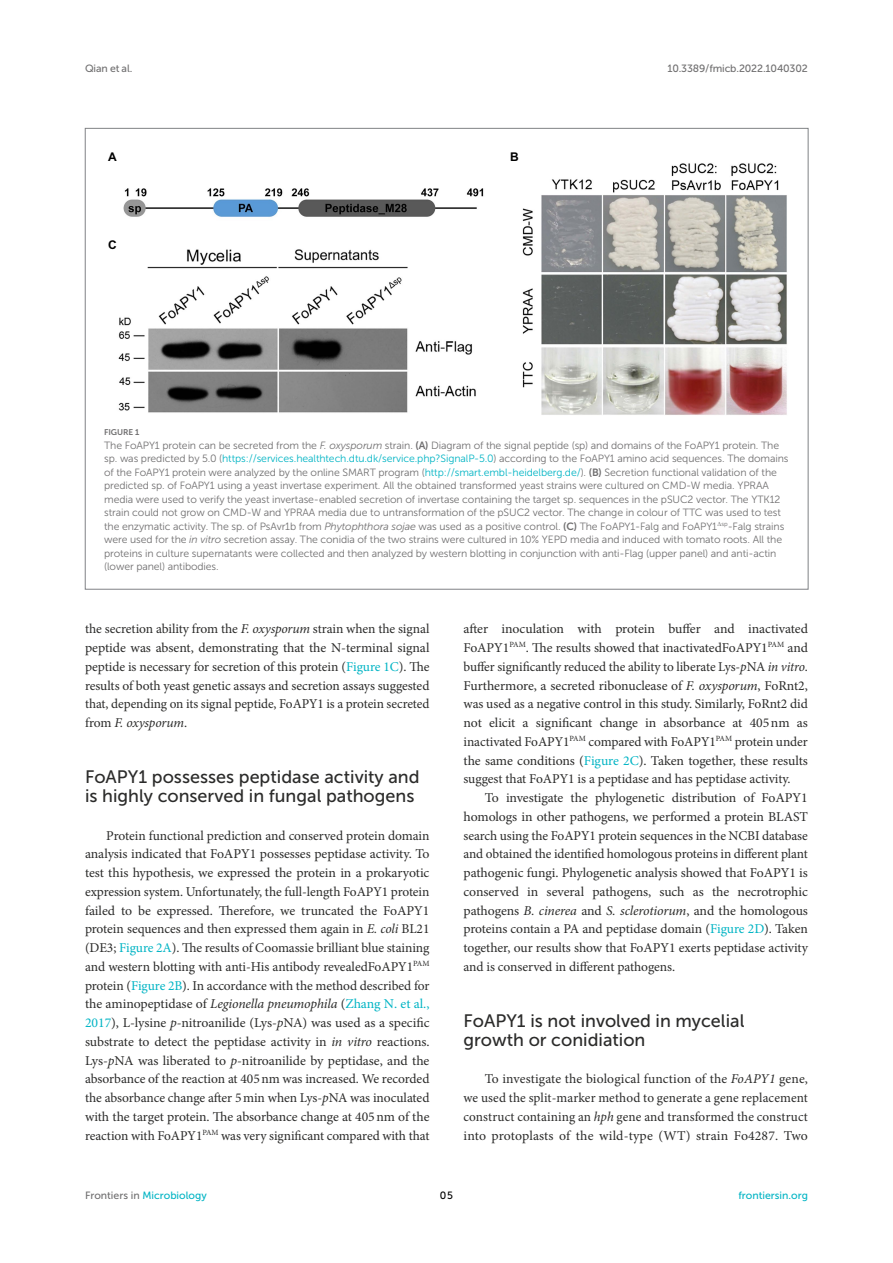
<style>
.page{position:relative;width:893px;height:1263px;background:#fff}
.page>*{position:absolute;margin:0;border:0;box-sizing:border-box;transform-origin:0 0}
.HEAD_2{font:18px/18.8px "Museo Sans 500";color:#2b2b2a}
.TEXT_FLUSH{font:13.5px/18.8px "Minion Pro";color:#2b2b2a;text-align:justify}
.TEXT{font:13.5px/18.8px "Minion Pro";letter-spacing:-.005em;color:#2b2b2a;text-align:justify}
.t1{font:700 12px "Arial";color:#000}
.FIG_LEG{font:10.5px/13.5px "Museo Sans 300";letter-spacing:-.01em;color:#706f70}
.t2{font:10.5px "Museo Sans 500";color:#00b4c4}
.t3{font:10.5px "Museo Sans 500";letter-spacing:-.015em;color:#706f70}
.t4{font:10.5px "Museo Sans 500";color:#000}
.FIG_HD{font:8.25px "Museo Sans 700";letter-spacing:-.01em;color:#706f70}
.s1{font-style:italic}
.s2{font-family:"Museo Sans 700"}
.s3{color:#00b4c4}
.s4{color:#706f70}
</style>
<div class="page">
<img style="left:118px;top:163px;width:669px;height:252px">
<p class="t3" style="left:85px;top:63px;width:49px">Qian et al.</p>
<p class="t3" style="left:667px;top:63px;width:142px">10.3389/fmicb.2022.1040302</p>
<p class="t1" style="left:108px;top:148px;width:10px">A</p>
<p class="t1" style="left:510px;top:148px;width:10px">B</p>
<p class="t1" style="left:108px;top:236px;width:10px">C</p>
<p class="FIG_HD" style="left:104px;top:428px;width:37px">FIGURE 1</p>
<p class="FIG_LEG" style="left:104px;top:438px;width:686px">The FoAPY1 protein can be secreted from the <span class="s1">F. oxysporum</span> strain. <span class="s2">(A)</span> Diagram of the signal peptide (sp) and domains of the FoAPY1 protein. The sp. was predicted by 5.0 (<span class="s3">https://services.healthtech.dtu.dk/service.php?SignalP-5.0</span>) according to the FoAPY1 amino acid sequences. The domains of the FoAPY1 protein were analyzed by the online SMART program (<span class="s3">http://smart.embl-heidelberg.de/</span>). <span class="s2">(B)</span> Secretion functional validation of the predicted sp. of FoAPY1 using a yeast invertase experiment. All the obtained transformed yeast strains were cultured on CMD-W media. YPRAA media were used to verify the yeast invertase-enabled secretion of invertase containing the target sp. sequences in the pSUC2 vector. The YTK12 strain could not grow on CMD-W and YPRAA media due to untransformation of the pSUC2 vector. The change in colour of TTC was used to test the enzymatic activity. The sp. of PsAvr1b from <span class="s1">Phytophthora sojae</span> was used as a positive control. <span class="s2">(C)</span> The FoAPY1-Falg and FoAPY1<sup>∆</sup><sup>sp</sup>-Falg strains were used for the <span class="s1">in vitro</span> secretion assay. The conidia of the two strains were cultured in 10% YEPD media and induced with tomato roots. All the proteins in culture supernatants were collected and then analyzed by western blotting in conjunction with anti-Flag (upper panel) and anti-actin (lower panel) antibodies.</p>
<p class="TEXT" style="left:85px;top:620px;width:346px">the secretion ability from the <span class="s1">F. oxysporum</span> strain when the signal peptide was absent, demonstrating that the N-terminal signal peptide is necessary for secretion of this protein (<span class="s3">Figure 1C</span>). The results of both yeast genetic assays and secretion assays suggested that, depending on its signal peptide, FoAPY1 is a protein secreted from <span class="s1">F. oxysporum</span>.</p>
<p class="HEAD_2" style="left:85px;top:768px;width:336px">FoAPY1 possesses peptidase activity and is highly conserved in fungal pathogens</p>
<p class="TEXT_FLUSH" style="left:85px;top:826px;width:346px;text-indent:21px">Protein functional prediction and conserved protein domain analysis indicated that FoAPY1 possesses peptidase activity. To test this hypothesis, we expressed the protein in a prokaryotic expression system. Unfortunately, the full-length FoAPY1 protein failed to be expressed. Therefore, we truncated the FoAPY1 protein sequences and then expressed them again in <span class="s1">E. coli</span> BL21 (DE3; <span class="s3">Figure 2A</span>). The results of Coomassie brilliant blue staining and western blotting with anti-His antibody revealedFoAPY1<sup>PAM </sup>protein (<span class="s3">Figure 2B</span>). In accordance with the method described for the aminopeptidase of <span class="s1">Legionella pneumophila</span> (<span class="s3">Zhang N. et al., 2017</span>), L-lysine <span class="s1">p</span>-nitroanilide (Lys-<span class="s1">p</span>NA) was used as a specific substrate to detect the peptidase activity in <span class="s1">in vitro</span> reactions.<br>Lys-<span class="s1">p</span>NA was liberated to <span class="s1">p</span>-nitroanilide by peptidase, and the absorbance of the reaction at 405nm was increased. We recorded the absorbance change after 5min when Lys-<span class="s1">p</span>NA was inoculated with the target protein. The absorbance change at 405nm of the reaction with FoAPY1<sup>PAM</sup> was very significant compared with that</p>
<p class="TEXT_FLUSH" style="left:463px;top:620px;width:346px">after inoculation with protein buffer and inactivated FoAPY1<sup>PAM</sup>. The results showed that inactivatedFoAPY1<sup>PAM</sup> and buffer significantly reduced the ability to liberate Lys-<span class="s1">p</span>NA <span class="s1">in vitro</span>.<br>Furthermore, a secreted ribonuclease of <span class="s1">F. oxysporum</span>, FoRnt2, was used as a negative control in this study. Similarly, FoRnt2 did not elicit a significant change in absorbance at 405nm as inactivated FoAPY1<sup>PAM</sup> compared with FoAPY1<sup>PAM</sup> protein under the same conditions (<span class="s3">Figure 2C</span>). Taken together, these results suggest that FoAPY1 is a peptidase and has peptidase activity.</p>
<p class="TEXT" style="left:463px;top:788px;width:346px;text-indent:21px">To investigate the phylogenetic distribution of FoAPY1 homologs in other pathogens, we performed a protein BLAST search using the FoAPY1 protein sequences in the NCBI database and obtained the identified homologous proteins in different plant pathogenic fungi. Phylogenetic analysis showed that FoAPY1 is conserved in several pathogens, such as the necrotrophic pathogens <span class="s1">B. cinerea</span> and <span class="s1">S. sclerotiorum</span>, and the homologous proteins contain a PA and peptidase domain (<span class="s3">Figure 2D</span>). Taken together, our results show that FoAPY1 exerts peptidase activity and is conserved in different pathogens.</p>
<p class="HEAD_2" style="left:463px;top:1011px;width:282px">FoAPY1 is not involved in mycelial growth or conidiation</p>
<p class="TEXT_FLUSH" style="left:463px;top:1070px;width:346px;text-indent:21px">To investigate the biological function of the <span class="s1">FoAPY1</span> gene, we used the split-marker method to generate a gene replacement construct containing an <span class="s1">hph</span> gene and transformed the construct into protoplasts of the wild-type (WT) strain Fo4287. Two</p>
<p class="t2" style="left:85px;top:1190px;width:123px"><span class="s4">Frontiers in</span> Microbiology</p>
<p class="t4" style="left:440px;top:1190px;width:14px">05</p>
<p class="t2" style="left:738px;top:1190px;width:71px">frontiersin.org</p>
</div>
